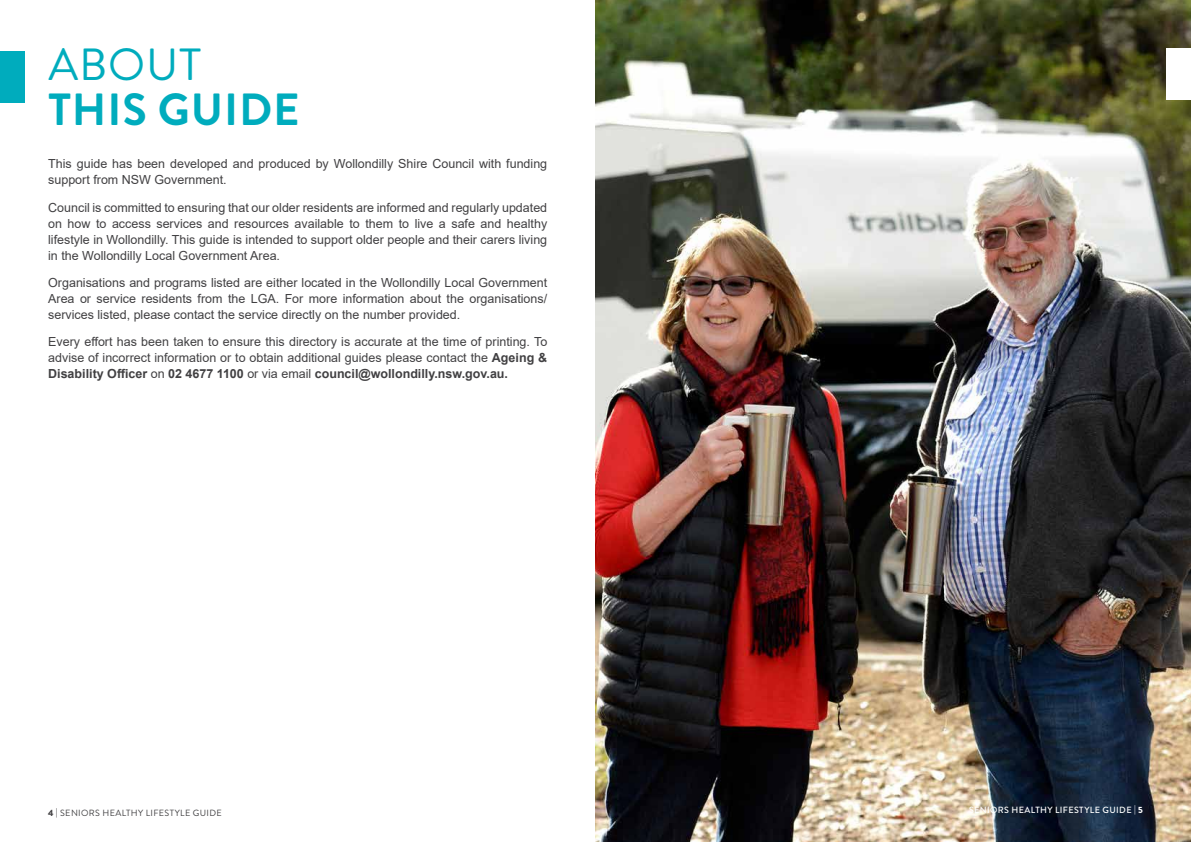
<style>
.page{position:relative;width:1191px;height:842px;background:#fff}
.page>*{position:absolute;margin:0;border:0;box-sizing:border-box;transform-origin:0 0}
.t1{font:700 45px "Brandon Grotesque";letter-spacing:.02em;color:#00acbd}
.t2{font:45px "Brandon Grotesque";letter-spacing:.02em;color:#00acbd}
.t3{font:12.5px/16px "Arial";color:#414042;text-align:justify}
.t4{font:9px "Brandon Grotesque";letter-spacing:.04em;color:#414042}
.t5{font:500 9px "Brandon Grotesque";letter-spacing:.04em;color:#fff}
.s1{font-weight:700}
.s2{font-weight:900}
</style>
<div class="page">
<img style="left:595px;top:0;width:596px;height:842px">
<div style="left:0;top:51px;width:25px;height:51px;background:#00acbd"></div>
<div style="left:1166px;top:48px;width:25px;height:51px;background:#fff"></div>
<h1 class="t2" style="left:49px;top:33px;width:154px">ABOUT</h1>
<h1 class="t1" style="left:49px;top:78px;width:253px">THIS GUIDE</h1>
<p class="t3" style="left:48px;top:156px;width:500px">This guide has been developed and produced by Wollondilly Shire Council with funding support from NSW Government.</p>
<p class="t3" style="left:48px;top:199px;width:500px">Council is committed to ensuring that our older residents are informed and regularly updated on how to access services and resources available to them to live a safe and healthy lifestyle in Wollondilly. This guide is intended to support older people and their carers living in the Wollondilly Local Government Area.</p>
<p class="t3" style="left:48px;top:274px;width:500px">Organisations and programs listed are either located in the Wollondilly Local Government Area or service residents from the LGA. For more information about the organisations/ services listed, please contact the service directly on the number provided.</p>
<p class="t3" style="left:48px;top:334px;width:500px">Every effort has been taken to ensure this directory is accurate at the time of printing. To advise of incorrect information or to obtain additional guides please contact the <span class="s1">Ageing &amp; Disability Officer</span> on <span class="s1">02 4677 1100</span> or via email <span class="s1">council@wollondilly.nsw.gov.au.</span></p>
<p class="t4" style="left:48px;top:807px;width:175px"><span class="s2">4</span> | SENIORS HEALTHY LIFESTYLE GUIDE</p>
<p class="t5" style="left:969px;top:803px;width:175px">SENIORS HEALTHY LIFESTYLE GUIDE | <span class="s2">5</span></p>
</div>
